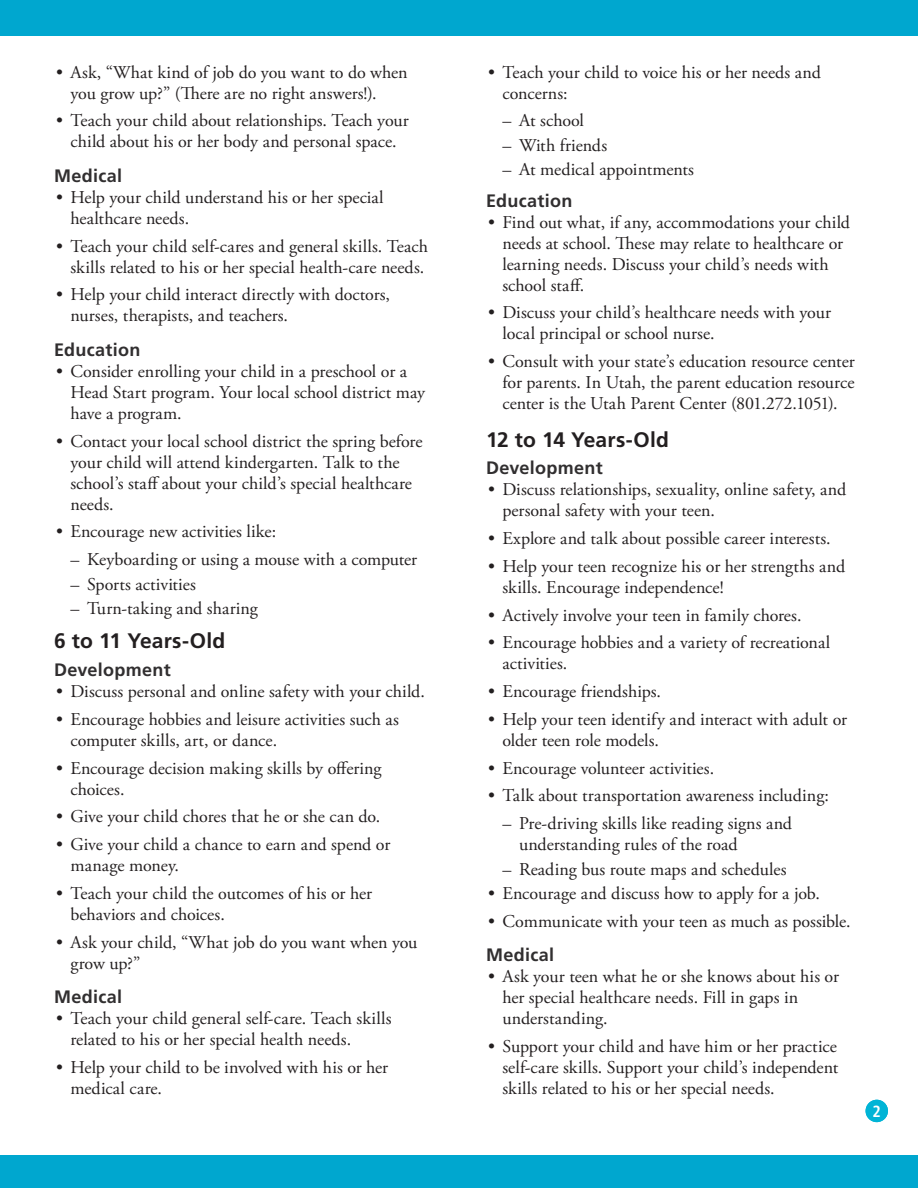
<style>
.page{position:relative;width:918px;height:1188px;background:#fff}
.page>*{position:absolute;margin:0;border:0;box-sizing:border-box;transform-origin:0 0}
.Level_1__h2{font:700 21px "Frutiger LT Std";letter-spacing:.005em;color:#231f20}
.t1{font:18px/21px "Adobe Garamond Pro";color:#231f20}
.Level_2__h3{font:700 18px "Frutiger LT Std";letter-spacing:.02em;color:#312f30}
.Page_number{font:700 condensed 16.2px "Frutiger LT Std";color:#fff}
</style>
<div class="page">
<div style="left:0;top:1156px;width:918px;height:32px;background:#00a7cf"></div>
<div style="left:0;top:0;width:918px;height:35px;background:#00a7cf"></div>
<div style="left:866px;top:1100px;width:22px;height:22px;background:#00b4d6;border-radius:50%"></div>
<p class="t1" style="left:70px;top:62px;width:339px;text-indent:-14px">• Ask, “What kind of job do you want to do when you grow up?” (There are no right answers!).</p>
<p class="t1" style="left:56px;top:111px;width:354px;text-align:center">• Teach your child about relationships. Teach your child about his or her body and personal space.</p>
<p class="Level_2__h3" style="left:54px;top:165px;width:70px">Medical</p>
<p class="t1" style="left:70px;top:187px;width:315px;text-indent:-14px">• Help your child understand his or her special healthcare needs.</p>
<p class="t1" style="left:56px;top:236px;width:373px;text-align:center">• Teach your child self-cares and general skills. Teach skills related to his or her special health-care needs.</p>
<p class="t1" style="left:70px;top:285px;width:321px;text-indent:-14px">• Help your child interact directly with doctors, nurses, therapists, and teachers.</p>
<p class="Level_2__h3" style="left:54px;top:339px;width:88px">Education</p>
<p class="t1" style="left:70px;top:361px;width:356px;text-indent:-14px">• Consider enrolling your child in a preschool or a<br>Head Start program. Your local school district may have a program.</p>
<p class="t1" style="left:70px;top:431px;width:353px;text-indent:-14px">• Contact your local school district the spring before your child will attend kindergarten. Talk to the school’s staff about your child’s special healthcare needs.</p>
<p class="t1" style="left:56px;top:522px;width:221px">• Encourage new activities like:</p>
<p class="t1" style="left:70px;top:549px;width:348px">– Keyboarding or using a mouse with a computer</p>
<p class="t1" style="left:70px;top:574px;width:127px">– Sports activities</p>
<p class="t1" style="left:70px;top:599px;width:189px">– Turn-taking and sharing</p>
<p class="Level_1__h2" style="left:54px;top:629px;width:173px">6 to 11 Years-Old</p>
<p class="Level_2__h3" style="left:54px;top:659px;width:118px">Development</p>
<p class="t1" style="left:56px;top:682px;width:370px">• Discuss personal and online safety with your child.</p>
<p class="t1" style="left:70px;top:709px;width:330px;text-indent:-14px">• Encourage hobbies and leisure activities such as computer skills, art, or dance.</p>
<p class="t1" style="left:70px;top:758px;width:313px;text-indent:-14px">• Encourage decision making skills by offering choices.</p>
<p class="t1" style="left:56px;top:807px;width:326px">• Give your child chores that he or she can do.</p>
<p class="t1" style="left:70px;top:835px;width:321px;text-indent:-14px">• Give your child a chance to earn and spend or manage money.</p>
<p class="t1" style="left:70px;top:883px;width:303px;text-indent:-14px">• Teach your child the outcomes of his or her behaviors and choices.</p>
<p class="t1" style="left:70px;top:932px;width:348px;text-indent:-14px">• Ask your child, “What job do you want when you grow up?”</p>
<p class="Level_2__h3" style="left:54px;top:986px;width:70px">Medical</p>
<p class="t1" style="left:70px;top:1009px;width:323px;text-indent:-14px">• Teach your child general self-care. Teach skills related to his or her special health needs.</p>
<p class="t1" style="left:70px;top:1057px;width:319px;text-indent:-14px">• Help your child to be involved with his or her medical care.</p>
<p class="t1" style="left:502px;top:62px;width:320px;text-indent:-14px">• Teach your child to voice his or her needs and concerns:</p>
<p class="t1" style="left:502px;top:111px;width:83px">– At school</p>
<p class="t1" style="left:502px;top:135px;width:106px">– With friends</p>
<p class="t1" style="left:502px;top:160px;width:193px">– At medical appointments</p>
<p class="Level_2__h3" style="left:486px;top:190px;width:88px">Education</p>
<p class="t1" style="left:502px;top:212px;width:349px;text-indent:-14px">• Find out what, if any, accommodations your child needs at school. These may relate to healthcare or learning needs. Discuss your child’s needs with school staff.</p>
<p class="t1" style="left:502px;top:303px;width:330px;text-indent:-14px">• Discuss your child’s healthcare needs with your local principal or school nurse.</p>
<p class="t1" style="left:502px;top:352px;width:354px;text-align:justify;text-indent:-14px">• Consult with your state’s education resource center for parents. In Utah, the parent education resource center is the Utah Parent Center (801.272.1051).</p>
<p class="Level_1__h2" style="left:486px;top:427px;width:185px">12 to 14 Years-Old</p>
<p class="Level_2__h3" style="left:486px;top:457px;width:118px">Development</p>
<p class="t1" style="left:502px;top:480px;width:345px;text-indent:-14px">• Discuss relationships, sexuality, online safety, and personal safety with your teen.</p>
<p class="t1" style="left:488px;top:529px;width:344px">• Explore and talk about possible career interests.</p>
<p class="t1" style="left:502px;top:556px;width:344px;text-indent:-14px">• Help your teen recognize his or her strengths and skills. Encourage independence!</p>
<p class="t1" style="left:488px;top:605px;width:315px">• Actively involve your teen in family chores.</p>
<p class="t1" style="left:502px;top:633px;width:329px;text-indent:-14px">• Encourage hobbies and a variety of recreational activities.</p>
<p class="t1" style="left:488px;top:682px;width:174px">• Encourage friendships.</p>
<p class="t1" style="left:502px;top:709px;width:346px;text-indent:-14px">• Help your teen identify and interact with adult or older teen role models.</p>
<p class="t1" style="left:488px;top:758px;width:227px">• Encourage volunteer activities.</p>
<p class="t1" style="left:488px;top:786px;width:342px">• Talk about transportation awareness including:</p>
<p class="t1" style="left:519px;top:814px;width:275px;text-indent:-16px">– Pre-driving skills like reading signs and understanding rules of the road</p>
<p class="t1" style="left:502px;top:859px;width:286px">– Reading bus route maps and schedules</p>
<p class="t1" style="left:488px;top:884px;width:333px">• Encourage and discuss how to apply for a job.</p>
<p class="t1" style="left:488px;top:911px;width:364px">• Communicate with your teen as much as possible.</p>
<p class="Level_2__h3" style="left:486px;top:945px;width:70px">Medical</p>
<p class="t1" style="left:502px;top:967px;width:338px;text-indent:-14px">• Ask your teen what he or she knows about his or her special healthcare needs. Fill in gaps in understanding.</p>
<p class="t1" style="left:502px;top:1037px;width:337px;text-align:justify;text-indent:-14px">• Support your child and have him or her practice self-care skills. Support your child’s independent skills related to his or her special needs.</p>
<p class="Page_number" style="left:873px;top:1101px;width:10px">2</p>
</div>
